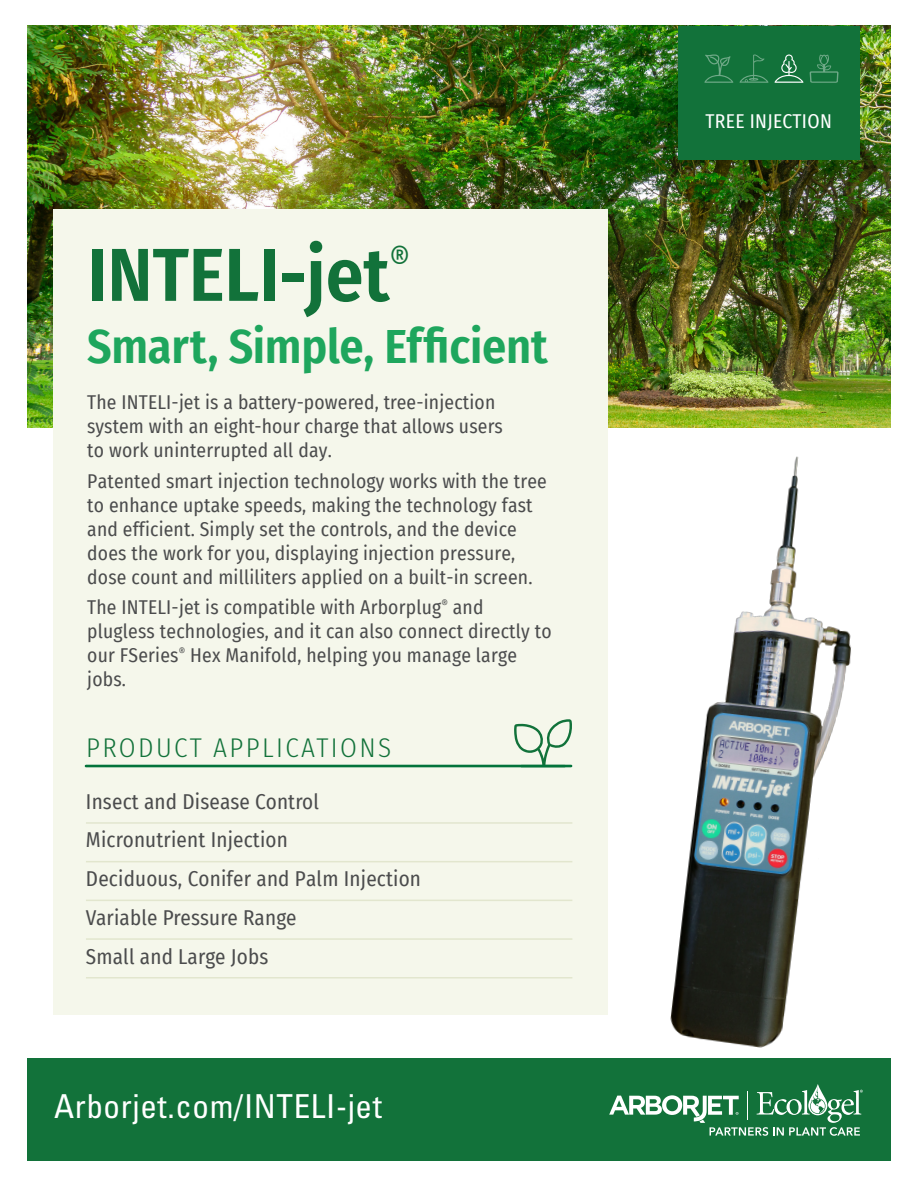
<style>
.page{position:relative;width:918px;height:1188px;background:#fff}
.page>*{position:absolute;margin:0;border:0;box-sizing:border-box;transform-origin:0 0}
.Event_name{font:600 75px "Fira Sans Condensed";color:#12723a}
.Heading_1_-_PG1{font:600 48px "Fira Sans Condensed";letter-spacing:-.005em;color:#1ea65d}
.t1{font:condensed 33px "Univers LT Std";letter-spacing:.02em;color:#fff}
.Heading_1_-_PG1-2{font:300 27px "Fira Sans Condensed";letter-spacing:.09em;color:#12723a}
.Benefit_list_-_w_Rule{font:21px "Fira Sans Condensed";letter-spacing:.01em;color:#4b4c4d}
.Heading_1_-_PG1-3{font:19.5px/24px "Fira Sans Condensed";letter-spacing:.01em;color:#4b4c4d}
.t2{font:19.5px "Fira Sans Condensed";letter-spacing:.02em;color:#fff}
</style>
<div class="page">
<img style="left:27px;top:26px;width:864px;height:402px">
<div style="left:53px;top:210px;width:555px;height:805px;background:#f5f7eb"></div>
<div style="left:678px;top:26px;width:181px;height:134px;background:#12723a"></div>
<img style="left:670px;top:456px;width:181px;height:592px">
<hr style="left:86px;top:822px;width:486px;height:2px;background:#e2e6ce">
<hr style="left:86px;top:861px;width:486px;height:1px;background:#e2e6ce">
<hr style="left:86px;top:900px;width:486px;height:1px;background:#e2e6ce">
<hr style="left:86px;top:938px;width:486px;height:2px;background:#e2e6ce">
<hr style="left:86px;top:977px;width:486px;height:2px;background:#e2e6ce">
<svg style="left:514px;top:719px;width:58px;height:48px"></svg>
<hr style="left:86px;top:765px;width:485px;height:2px;background:#03733b">
<div style="left:27px;top:1058px;width:864px;height:103px;background:#12723a"></div>
<svg style="left:609px;top:1084px;width:254px;height:52px"></svg>
<svg style="left:810px;top:54px;width:29px;height:29px"></svg>
<svg style="left:704px;top:54px;width:29px;height:29px"></svg>
<svg style="left:740px;top:54px;width:28px;height:29px"></svg>
<svg style="left:775px;top:54px;width:28px;height:29px"></svg>
<p class="Event_name" style="left:87px;top:213px;width:324px">INTELI-jet<sup>®</sup></p>
<p class="Heading_1_-_PG1" style="left:87px;top:307px;width:462px">Smart, Simple, Efficient</p>
<p class="Heading_1_-_PG1-3" style="left:87px;top:390px;width:417px">The INTELI-jet is a battery-powered, tree-injection system with an eight-hour charge that allows users to work uninterrupted all day.</p>
<p class="Heading_1_-_PG1-3" style="left:87px;top:468px;width:461px">Patented smart injection technology works with the tree to enhance uptake speeds, making the technology fast and efficient. Simply set the controls, and the device does the work for you, displaying injection pressure, dose count and milliliters applied on a built-in screen.</p>
<p class="Heading_1_-_PG1-3" style="left:87px;top:595px;width:466px">The INTELI-jet is compatible with Arborplug<sup>®</sup> and plugless technologies, and it can also connect directly to our FSeries<sup>®</sup> Hex Manifold, helping you manage large jobs.</p>
<p class="Heading_1_-_PG1-2" style="left:86px;top:728px;width:307px">PRODUCT APPLICATIONS</p>
<p class="Benefit_list_-_w_Rule" style="left:86px;top:786px;width:235px">Insect and Disease Control</p>
<p class="Benefit_list_-_w_Rule" style="left:86px;top:824px;width:203px">Micronutrient Injection</p>
<p class="Benefit_list_-_w_Rule" style="left:86px;top:863px;width:337px">Deciduous, Conifer and Palm Injection</p>
<p class="Benefit_list_-_w_Rule" style="left:86px;top:902px;width:212px">Variable Pressure Range</p>
<p class="Benefit_list_-_w_Rule" style="left:86px;top:940px;width:184px">Small and Large Jobs</p>
<h3 class="t1" style="left:54px;top:1086px;width:329px">Arborjet.com/INTELI-jet</h3>
<p class="t2" style="left:705px;top:106px;width:128px">TREE INJECTION</p>
</div>
